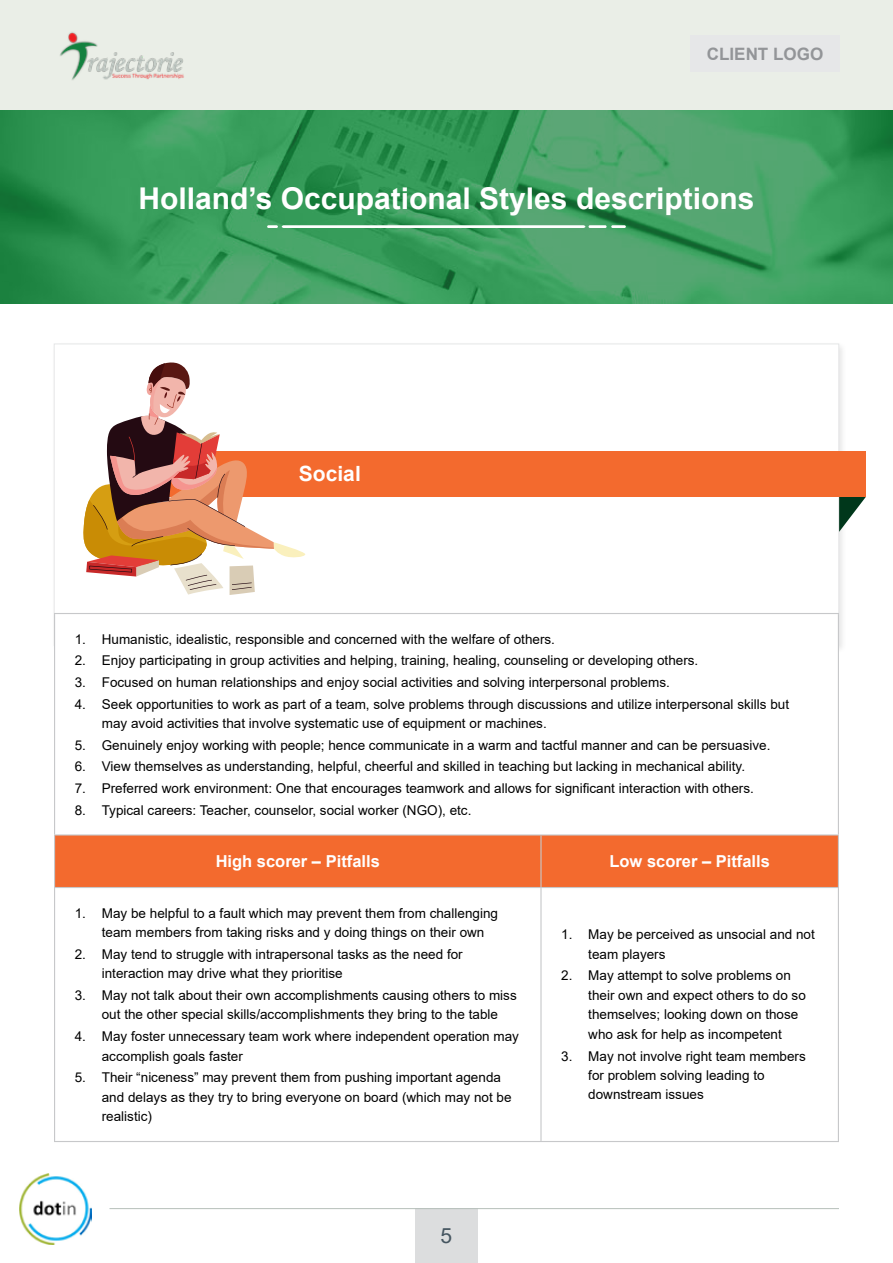
<style>
.page{position:relative;width:893px;height:1263px;background:#fff}
.page>*{position:absolute;margin:0;border:0;box-sizing:border-box;transform-origin:0 0}
.t1{font:700 30px "Arial";color:#fff}
.t2{font:700 21px "Arial";color:#fff}
.t3{font:21px "Arial";color:#455560}
.t4{font:700 17.1px "Arial";color:#939598}
.t5{font:700 16.5px "Arial";color:#fff}
.t6{font:13.5px/19.5px "Arial";color:#000}
</style>
<div class="page">
<div style="left:415px;top:1208px;width:63px;height:55px;background:#dcddde"></div>
<hr style="left:109px;top:1208px;width:730px;height:1px;background:#b6bfba">
<div style="left:0;top:0;width:893px;height:261px;background:#eaeee7"></div>
<img style="left:0;top:111px;width:893px;height:193px">
<img style="left:60px;top:32px;width:124px;height:48px">
<div style="left:690px;top:36px;width:150px;height:36px;background:#e6e7e8"></div>
<img style="left:20px;top:1174px;width:71px;height:70px">
<div style="left:51px;top:341px;width:797px;height:313px;background:#f9f9f9"></div>
<div style="left:54px;top:344px;width:785px;height:302px;background:#fff;border:1px solid #e6e7e8"></div>
<svg style="left:839px;top:496px;width:27px;height:36px"></svg>
<div style="left:126px;top:451px;width:740px;height:45px;background:#f36a2e"></div>
<div style="left:55px;top:613px;width:783px;height:222px;background:#fff"></div>
<div style="left:55px;top:835px;width:783px;height:52px;background:#f36a2e"></div>
<hr style="left:54px;top:613px;width:487px;height:1px;background:#c7c8ca">
<hr style="left:54px;top:614px;width:1px;height:220px;background:#c7c8ca">
<hr style="left:541px;top:613px;width:298px;height:1px;background:#c7c8ca">
<hr style="left:838px;top:614px;width:1px;height:220px;background:#c7c8ca">
<hr style="left:540px;top:835px;width:2px;height:52px;background:#c7c8ca">
<hr style="left:54px;top:888px;width:1px;height:253px;background:#c7c8ca">
<hr style="left:540px;top:888px;width:2px;height:253px;background:#c7c8ca">
<hr style="left:838px;top:888px;width:1px;height:253px;background:#c7c8ca">
<hr style="left:54px;top:1141px;width:487px;height:1px;background:#c7c8ca">
<hr style="left:541px;top:1141px;width:298px;height:1px;background:#c7c8ca">
<hr style="left:54px;top:834px;width:487px;height:1px;background:#c7c8ca">
<hr style="left:54px;top:835px;width:1px;height:52px;background:#c7c8ca">
<hr style="left:541px;top:834px;width:298px;height:1px;background:#c7c8ca">
<hr style="left:838px;top:835px;width:1px;height:52px;background:#c7c8ca">
<hr style="left:54px;top:887px;width:487px;height:1px;background:#c7c8ca">
<hr style="left:541px;top:887px;width:298px;height:1px;background:#c7c8ca">
<svg style="left:83px;top:362px;width:223px;height:233px"></svg>
<hr style="left:232px;top:587px;width:20px;height:3px;background:#240a12">
<hr style="left:232px;top:582px;width:20px;height:3px;background:#240a12">
<svg style="left:267px;top:225px;width:318px;height:3px"></svg>
<hr style="left:588px;top:225px;width:19px;height:3px;background:#fff">
<hr style="left:611px;top:225px;width:15px;height:3px;background:#fff">
<p class="t4" style="left:707px;top:43px;width:118px">CLIENT LOGO</p>
<h1 class="t1" style="left:139px;top:178px;width:617px">Holland’s Occupational Styles descriptions</h1>
<h2 class="t2" style="left:299px;top:460px;width:63px">Social</h2>
<p class="t6" style="left:75px;top:629px;width:482px">1. Humanistic, idealistic, responsible and concerned with the welfare of others.</p>
<p class="t6" style="left:75px;top:651px;width:625px">2. Enjoy participating in group activities and helping, training, healing, counseling or developing others.</p>
<p class="t6" style="left:75px;top:672px;width:596px">3. Focused on human relationships and enjoy social activities and solving interpersonal problems.</p>
<p class="t6" style="left:102px;top:694px;width:689px;text-indent:-27px">4. Seek opportunities to work as part of a team, solve problems through discussions and utilize interpersonal skills but may avoid activities that involve systematic use of equipment or machines.</p>
<p class="t6" style="left:75px;top:735px;width:697px">5. Genuinely enjoy working with people; hence communicate in a warm and tactful manner and can be persuasive.</p>
<p class="t6" style="left:75px;top:757px;width:672px">6. View themselves as understanding, helpful, cheerful and skilled in teaching but lacking in mechanical ability.</p>
<p class="t6" style="left:75px;top:778px;width:681px">7. Preferred work environment: One that encourages teamwork and allows for significant interaction with others.</p>
<p class="t6" style="left:75px;top:800px;width:398px">8. Typical careers: Teacher, counselor, social worker (NGO), etc.</p>
<p class="t5" style="left:216px;top:850px;width:166px">High scorer – Pitfalls</p>
<p class="t5" style="left:609px;top:850px;width:162px">Low scorer – Pitfalls</p>
<p class="t6" style="left:102px;top:903px;width:398px;text-indent:-27px">1. May be helpful to a fault which may prevent them from challenging team members from taking risks and y doing things on their own</p>
<p class="t6" style="left:102px;top:944px;width:362px;text-indent:-27px">2. May tend to struggle with intrapersonal tasks as the need for interaction may drive what they prioritise</p>
<p class="t6" style="left:102px;top:985px;width:416px;text-indent:-27px">3. May not talk about their own accomplishments causing others to miss out the other special skills/accomplishments they bring to the table</p>
<p class="t6" style="left:102px;top:1026px;width:419px;text-indent:-27px">4. May foster unnecessary team work where independent operation may accomplish goals faster</p>
<p class="t6" style="left:102px;top:1067px;width:411px;text-indent:-27px">5. Their “niceness” may prevent them from pushing important agenda and delays as they try to bring everyone on board (which may not be realistic)</p>
<p class="t6" style="left:588px;top:925px;width:228px;text-indent:-27px">1. May be perceived as unsocial and not team players</p>
<p class="t6" style="left:588px;top:966px;width:219px;text-indent:-27px">2. May attempt to solve problems on their own and expect others to do so themselves; looking down on those who ask for help as incompetent</p>
<p class="t6" style="left:588px;top:1046px;width:219px;text-indent:-27px">3. May not involve right team members for problem solving leading to downstream issues</p>
<h2 class="t3" style="left:441px;top:1221px;width:13px">5</h2>
</div>
